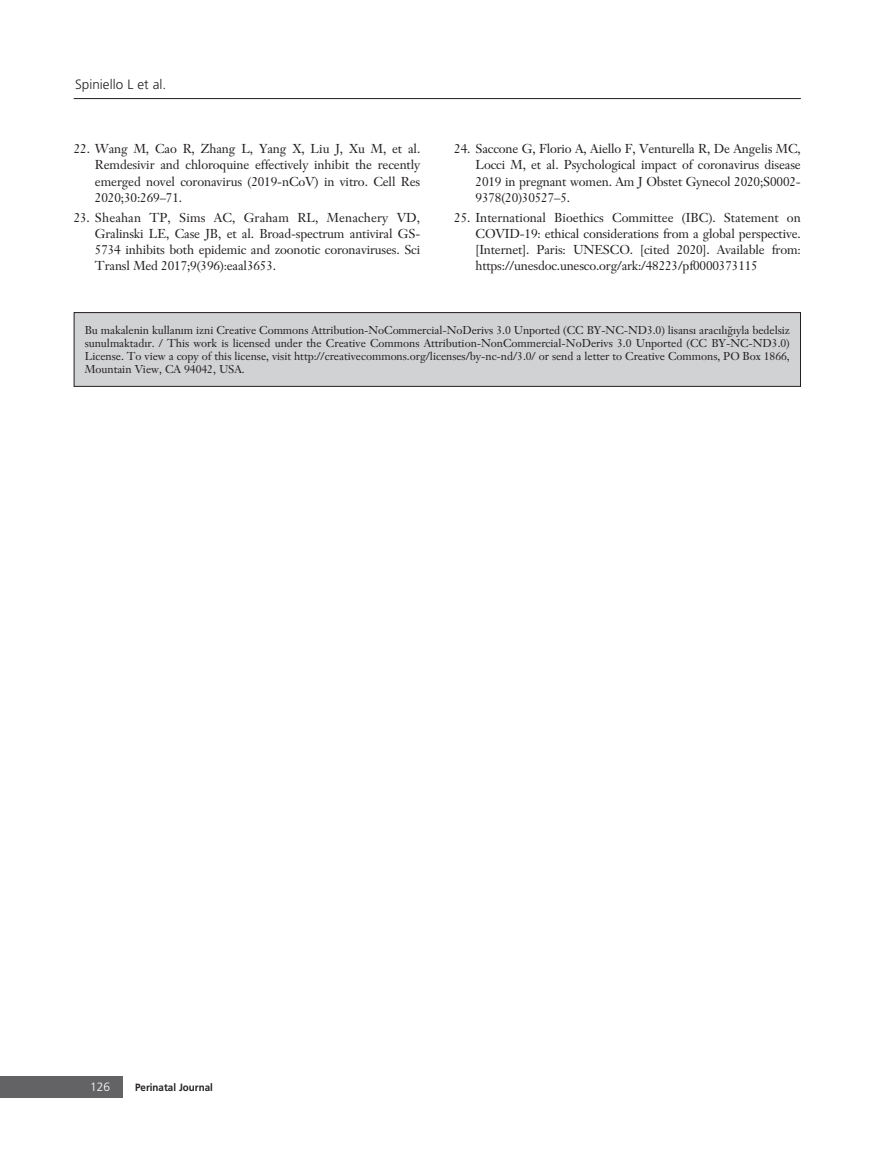
<style>
.page{position:relative;width:876px;height:1174px;background:#fff}
.page>*{position:absolute;margin:0;border:0;box-sizing:border-box;transform-origin:0 0}
.t1{font:300 13.5px "Frutiger";color:#231f20}
.t2{font:12.75px/16px "Janson Text";letter-spacing:-.015em;color:#231f20;text-align:justify}
.t3{font:300 12px "Frutiger";color:#fff}
.t4{font:11.25px/13px "Janson Text";letter-spacing:-.005em;color:#231f20;text-align:justify}
.t5{font:700 10.5px "Frutiger";color:#231f20;scale:.94 1}
</style>
<div class="page">
<div style="left:0;top:1076px;width:122px;height:22px;background:#636366"></div>
<hr style="left:74px;top:98px;width:727px;height:1px;background:#231f20">
<div style="left:74px;top:313px;width:726px;height:73px;background:#d1d2d4"></div>
<div style="left:74px;top:312px;width:727px;height:75px;border:1px solid #231f20"></div>
<p class="t1" style="left:75px;top:79px;width:93px">Spiniello L et al.</p>
<p class="t2" style="left:95px;top:142px;width:327px;text-indent:-21px">22. Wang M, Cao R, Zhang L, Yang X, Liu J, Xu M, et al.<br>Remdesivir and chloroquine effectively inhibit the recently emerged novel coronavirus (2019-nCoV) in vitro. Cell Res 2020;30:269–71.</p>
<p class="t2" style="left:95px;top:211px;width:327px;text-indent:-21px">23. Sheahan TP, Sims AC, Graham RL, Menachery VD, Gralinski LE, Case JB, et al. Broad-spectrum antiviral GS-5734 inhibits both epidemic and zoonotic coronaviruses. Sci Transl Med 2017;9(396):eaal3653.</p>
<p class="t2" style="left:476px;top:142px;width:327px;text-indent:-21px">24. Saccone G, Florio A, Aiello F, Venturella R, De Angelis MC, Locci M, et al. Psychological impact of coronavirus disease 2019 in pregnant women. Am J Obstet Gynecol 2020;S0002- 9378(20)30527–5.</p>
<p class="t2" style="left:476px;top:211px;width:327px;text-indent:-21px">25. International Bioethics Committee (IBC). Statement on COVID-19: ethical considerations from a global perspective. [Internet]. Paris: UNESCO. [cited 2020]. Available from: https://unesdoc.unesco.org/ark:/48223/pf0000373115</p>
<p class="t4" style="left:85px;top:325px;width:707px">Bu makalenin kullan›m izni Creative Commons Attribution-NoCommercial-NoDerivs 3.0 Unported (CC BY-NC-ND3.0) lisans› arac›l›¤›yla bedelsiz sunulmaktad›r. / This work is licensed under the Creative Commons Attribution-NonCommercial-NoDerivs 3.0 Unported (CC BY-NC-ND3.0)<br>License. To view a copy of this license, visit http://creativecommons.org/licenses/by-nc-nd/3.0/ or send a letter to Creative Commons, PO Box 1866, Mountain View, CA 94042, USA.</p>
<p class="t3" style="left:90px;top:1082px;width:22px">126</p>
<p class="t5" style="left:135px;top:1083px;width:84px">Perinatal Journal</p>
</div>
